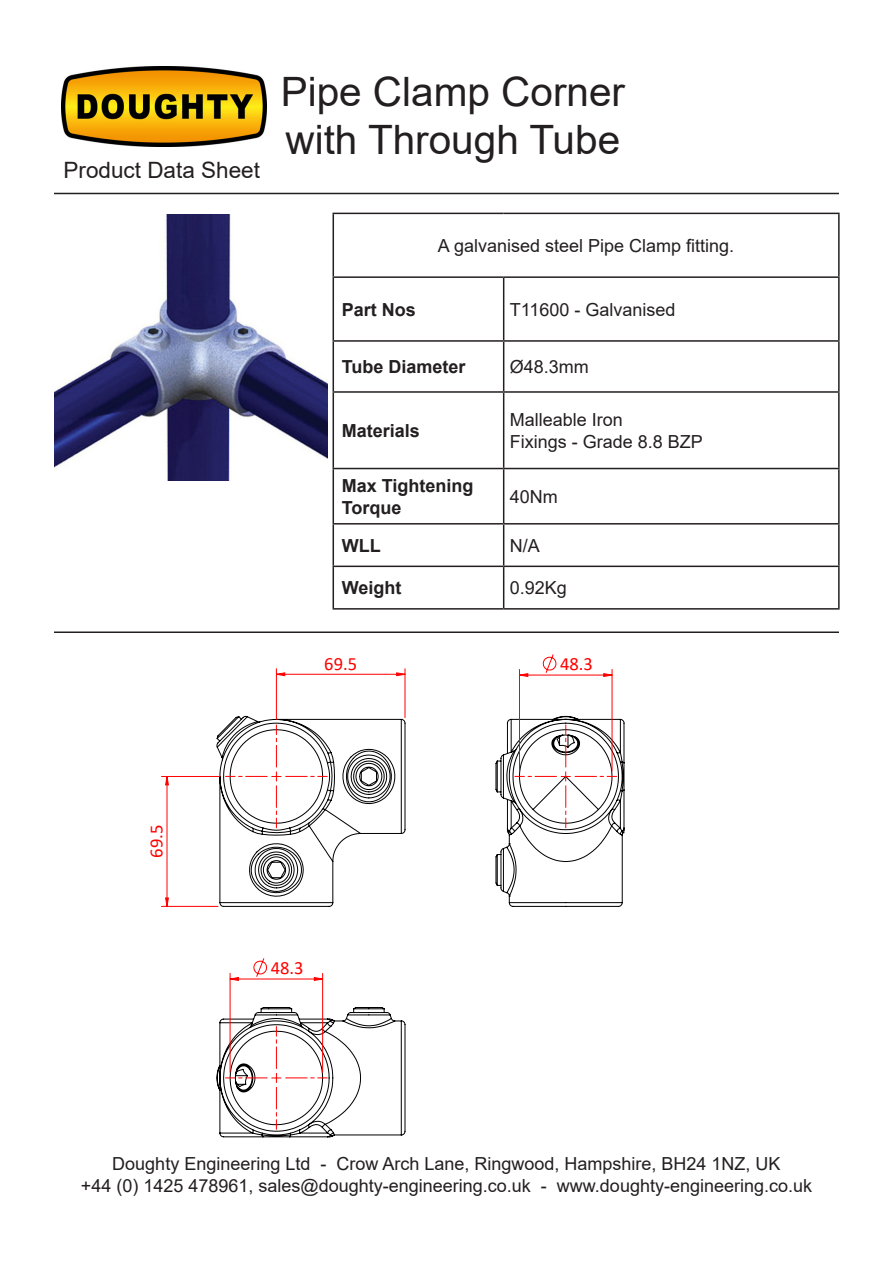
<style>
.page{position:relative;width:893px;height:1263px;background:#fff}
.page>*{position:absolute;margin:0;border:0;box-sizing:border-box;transform-origin:0 0}
.t1{font:40.5px/48.6px "Arial";color:#231f20}
.t2{font:22.5px "Arial";color:#231f20}
.t3{font:19.2px "Arial";color:#000}
.t4{font:18.75px "Calibri";color:#f00}
.t5{font:18.45px "Calibri";color:#f00}
.t6{font:18px "Arial";color:#231f20}
.t7{font:700 18px/21.6px "Arial";color:#231f20}
</style>
<div class="page">
<img style="left:62px;top:67px;width:205px;height:79px">
<hr style="left:54px;top:193px;width:785px;height:1px;background:#231f20">
<hr style="left:54px;top:631px;width:785px;height:2px;background:#231f20">
<img style="left:54px;top:215px;width:273px;height:265px">
<hr style="left:333px;top:213px;width:171px;height:1px;background:#231f20">
<hr style="left:333px;top:214px;width:1px;height:62px;background:#231f20">
<hr style="left:504px;top:213px;width:336px;height:1px;background:#231f20">
<hr style="left:838px;top:214px;width:2px;height:62px;background:#231f20">
<hr style="left:333px;top:276px;width:171px;height:2px;background:#231f20">
<hr style="left:333px;top:278px;width:1px;height:62px;background:#231f20">
<hr style="left:504px;top:276px;width:336px;height:2px;background:#231f20">
<hr style="left:503px;top:278px;width:1px;height:62px;background:#231f20">
<hr style="left:838px;top:278px;width:2px;height:62px;background:#231f20">
<hr style="left:333px;top:340px;width:171px;height:2px;background:#231f20">
<hr style="left:333px;top:342px;width:1px;height:49px;background:#231f20">
<hr style="left:504px;top:340px;width:336px;height:2px;background:#231f20">
<hr style="left:503px;top:342px;width:1px;height:49px;background:#231f20">
<hr style="left:838px;top:342px;width:2px;height:49px;background:#231f20">
<hr style="left:333px;top:391px;width:171px;height:2px;background:#231f20">
<hr style="left:333px;top:393px;width:1px;height:75px;background:#231f20">
<hr style="left:504px;top:391px;width:336px;height:2px;background:#231f20">
<hr style="left:503px;top:393px;width:1px;height:75px;background:#231f20">
<hr style="left:838px;top:393px;width:2px;height:75px;background:#231f20">
<hr style="left:333px;top:468px;width:171px;height:1px;background:#231f20">
<hr style="left:333px;top:469px;width:1px;height:54px;background:#231f20">
<hr style="left:504px;top:468px;width:336px;height:1px;background:#231f20">
<hr style="left:503px;top:469px;width:1px;height:54px;background:#231f20">
<hr style="left:838px;top:469px;width:2px;height:54px;background:#231f20">
<hr style="left:333px;top:523px;width:171px;height:1px;background:#231f20">
<hr style="left:333px;top:524px;width:1px;height:42px;background:#231f20">
<hr style="left:504px;top:523px;width:336px;height:1px;background:#231f20">
<hr style="left:503px;top:524px;width:1px;height:42px;background:#231f20">
<hr style="left:838px;top:524px;width:2px;height:42px;background:#231f20">
<hr style="left:333px;top:566px;width:171px;height:1px;background:#231f20">
<hr style="left:333px;top:567px;width:1px;height:41px;background:#231f20">
<hr style="left:504px;top:566px;width:336px;height:1px;background:#231f20">
<hr style="left:503px;top:567px;width:1px;height:41px;background:#231f20">
<hr style="left:838px;top:567px;width:2px;height:41px;background:#231f20">
<hr style="left:333px;top:608px;width:171px;height:2px;background:#231f20">
<hr style="left:504px;top:608px;width:336px;height:2px;background:#231f20">
<svg style="left:543px;top:654px;width:13px;height:18px"></svg>
<svg style="left:216px;top:723px;width:14px;height:184px"></svg>
<svg style="left:216px;top:1006px;width:190px;height:132px"></svg>
<svg style="left:612px;top:718px;width:13px;height:189px"></svg>
<hr style="left:131px;top:1262px;width:631px;height:1px;background:#c0c0c0">
<hr style="left:131px;top:638px;width:1px;height:517px;background:#c0c0c0">
<hr style="left:131px;top:638px;width:631px;height:1px;background:#c0c0c0">
<hr style="left:773px;top:638px;width:1px;height:517px;background:#c0c0c0">
<hr style="left:276px;top:669px;width:1px;height:50px;background:#f00">
<hr style="left:405px;top:669px;width:1px;height:49px;background:#f00">
<hr style="left:230px;top:973px;width:1px;height:99px;background:#f00">
<hr style="left:322px;top:973px;width:1px;height:99px;background:#f00">
<hr style="left:519px;top:669px;width:1px;height:102px;background:#f00">
<hr style="left:612px;top:669px;width:1px;height:102px;background:#f00">
<hr style="left:162px;top:906px;width:56px;height:1px;background:#f00">
<hr style="left:162px;top:776px;width:58px;height:1px;background:#f00">
<svg style="left:230px;top:673px;width:382px;height:307px"></svg>
<svg style="left:165px;top:777px;width:4px;height:130px"></svg>
<p class="t2" style="left:64px;top:155px;width:198px">Product Data Sheet</p>
<p class="t1" style="left:281px;top:67px;width:346px">Pipe Clamp Corner with Through Tube</p>
<p class="t6" style="left:438px;top:233px;width:298px">A galvanised steel Pipe Clamp fitting.</p>
<p class="t7" style="left:342px;top:299px;width:76px">Part Nos</p>
<p class="t6" style="left:510px;top:297px;width:167px">T11600 - Galvanised</p>
<p class="t7" style="left:342px;top:356px;width:125px">Tube Diameter</p>
<p class="t6" style="left:510px;top:354px;width:81px">Ø48.3mm</p>
<p class="t7" style="left:342px;top:420px;width:80px">Materials</p>
<p class="t6" style="left:510px;top:407px;width:115px">Malleable Iron</p>
<p class="t6" style="left:510px;top:429px;width:195px">Fixings - Grade 8.8 BZP</p>
<p class="t7" style="left:342px;top:475px;width:133px">Max Tightening<br>Torque</p>
<p class="t6" style="left:510px;top:484px;width:50px">40Nm</p>
<p class="t7" style="left:342px;top:535px;width:40px">WLL</p>
<p class="t6" style="left:510px;top:533px;width:32px">N/A</p>
<p class="t7" style="left:342px;top:577px;width:61px">Weight</p>
<p class="t6" style="left:510px;top:575px;width:59px">0.92Kg</p>
<p class="t4" style="left:324px;top:650px;width:34px">69.5</p>
<p class="t4" style="left:560px;top:651px;width:34px">48.3</p>
<p class="t5" style="left:144px;top:858px;width:35px;rotate:-90deg">69.5</p>
<p class="t4" style="left:271px;top:955px;width:34px">48.3</p>
<p class="t6" style="left:112px;top:1151px;width:670px">Doughty Engineering Ltd - Crow Arch Lane, Ringwood, Hampshire, BH24 1NZ, UK</p>
<p class="t6" style="left:81px;top:1173px;width:733px">+44 (0) 1425 478961, sales@doughty-engineering.co.uk - www.doughty-engineering.co.uk</p>
<p class="t3" style="left:202px;top:1182px;width:457px">DIMENSIONS ARE A GUIDE ONLY AND MAY VARY</p>
</div>
